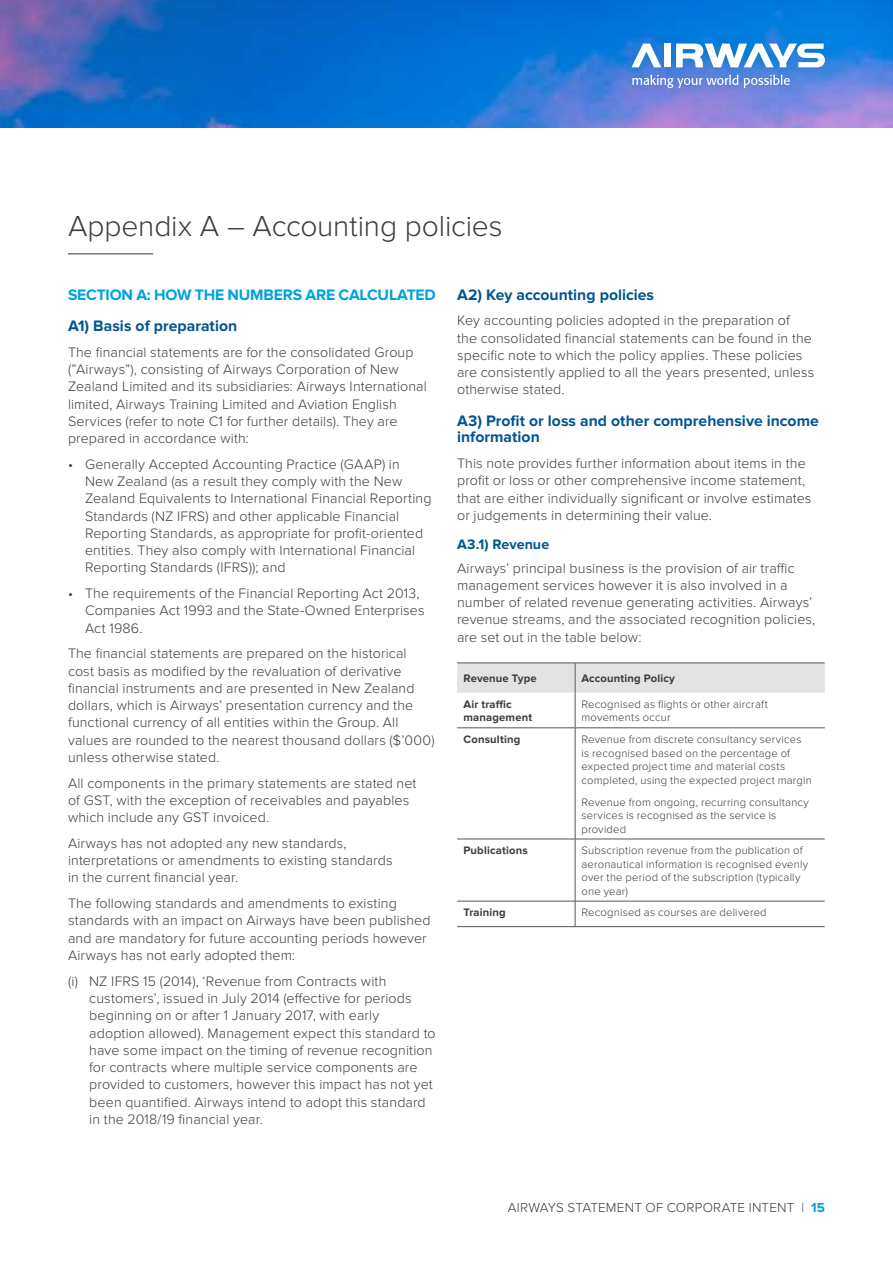
<style>
.page{position:relative;width:893px;height:1263px;background:#fff}
.page>*{position:absolute;margin:0;border:0;box-sizing:border-box;transform-origin:0 0}
.t1{font:300 30px "Proxima Nova";letter-spacing:-.005em;color:#3c3c3b}
.t2{font:700 15.75px/16.5px "Proxima Nova";color:#00568f}
.t3{font:700 15.75px "Proxima Nova";letter-spacing:-.015em;color:#00a2dc}
.t4{font:300 14.25px/17.2px "Proxima Nova";letter-spacing:.005em;color:#3c3c3b}
.t5{font:700 14.25px "Proxima Nova";letter-spacing:.005em;color:#00568f}
.t6{font:300 13.5px "Proxima Nova";letter-spacing:.015em;color:#3c3c3b}
.t7{font:300 11.25px/13.5px "Proxima Nova";letter-spacing:.015em;color:#3c3c3b}
.t8{font:700 11.25px/13.5px "Proxima Nova";letter-spacing:.015em;color:#3c3c3b}
.s1{font-weight:700;color:#00a2dc}
</style>
<div class="page">
<img style="left:0;top:0;width:893px;height:128px">
<div style="left:624px;top:35px;width:210px;height:62px;background:#007398;opacity:.35"></div>
<svg style="left:631px;top:44px;width:30px;height:23px"></svg>
<div style="left:664px;top:44px;width:7px;height:23px;background:#fff"></div>
<svg style="left:676px;top:44px;width:149px;height:23px"></svg>
<svg style="left:632px;top:75px;width:158px;height:13px;background:#829ee1"></svg>
<hr style="left:68px;top:253px;width:85px;height:1px;background:#3c3c3b">
<div style="left:457px;top:664px;width:368px;height:29px;background:#e3e3e3"></div>
<hr style="left:575px;top:693px;width:1px;height:35px;background:#575756">
<hr style="left:575px;top:728px;width:1px;height:111px;background:#575756">
<hr style="left:575px;top:839px;width:1px;height:62px;background:#575756">
<svg style="left:575px;top:902px;width:1px;height:24px"></svg>
<hr style="left:457px;top:663px;width:118px;height:1px;background:#575756">
<hr style="left:575px;top:663px;width:250px;height:1px;background:#575756">
<hr style="left:575px;top:663px;width:1px;height:30px;background:#575756">
<hr style="left:457px;top:727px;width:118px;height:1px;background:#575756">
<hr style="left:575px;top:727px;width:250px;height:1px;background:#575756">
<hr style="left:457px;top:839px;width:118px;height:1px;background:#575756">
<hr style="left:575px;top:839px;width:250px;height:1px;background:#575756">
<hr style="left:457px;top:901px;width:118px;height:1px;background:#575756">
<hr style="left:575px;top:901px;width:250px;height:1px;background:#575756">
<hr style="left:457px;top:926px;width:118px;height:1px;background:#575756">
<hr style="left:575px;top:926px;width:250px;height:1px;background:#575756">
<h1 class="t1" style="left:68px;top:209px;width:436px">Appendix A – Accounting policies</h1>
<p class="t3" style="left:68px;top:285px;width:369px">SECTION A: HOW THE NUMBERS ARE CALCULATED</p>
<p class="t2" style="left:68px;top:318px;width:171px">A1) Basis of preparation</p>
<p class="t4" style="left:68px;top:344px;width:360px">The financial statements are for the consolidated Group (”Airways”), consisting of Airways Corporation of New Zealand Limited and its subsidiaries: Airways International limited, Airways Training Limited and Aviation English Services (refer to note C1 for further details). They are prepared in accordance with:</p>
<p class="t4" style="left:85px;top:456px;width:348px;text-indent:-17px">• Generally Accepted Accounting Practice (GAAP) in New Zealand (as a result they comply with the New Zealand Equivalents to International Financial Reporting Standards (NZ IFRS) and other applicable Financial Reporting Standards, as appropriate for profit-oriented entities. They also comply with International Financial Reporting Standards (IFRS)); and</p>
<p class="t4" style="left:85px;top:585px;width:341px;text-indent:-17px">• The requirements of the Financial Reporting Act 2013,<br>Companies Act 1993 and the State-Owned Enterprises<br>Act 1986.</p>
<p class="t4" style="left:68px;top:645px;width:368px">The financial statements are prepared on the historical cost basis as modified by the revaluation of derivative financial instruments and are presented in New Zealand dollars, which is Airways’ presentation currency and the functional currency of all entities within the Group. All values are rounded to the nearest thousand dollars ($’000) unless otherwise stated.</p>
<p class="t4" style="left:68px;top:774px;width:350px">All components in the primary statements are stated net of GST, with the exception of receivables and payables which include any GST invoiced.</p>
<p class="t4" style="left:68px;top:835px;width:326px">Airways has not adopted any new standards, interpretations or amendments to existing standards in the current financial year.</p>
<p class="t4" style="left:68px;top:895px;width:364px">The following standards and amendments to existing standards with an impact on Airways have been published and are mandatory for future accounting periods however Airways has not early adopted them:</p>
<p class="t4" style="left:89px;top:972px;width:348px;text-indent:-21px">(i) NZ IFRS 15 (2014), ‘Revenue from Contracts with customers’, issued in July 2014 (effective for periods beginning on or after 1 January 2017, with early adoption allowed). Management expect this standard to have some impact on the timing of revenue recognition for contracts where multiple service components are provided to customers, however this impact has not yet been quantified. Airways intend to adopt this standard in the 2018/19 financial year.</p>
<p class="t2" style="left:457px;top:286px;width:198px">A2) Key accounting policies</p>
<p class="t4" style="left:457px;top:312px;width:359px">Key accounting policies adopted in the preparation of<br>the consolidated financial statements can be found in the specific note to which the policy applies. These policies are consistently applied to all the years presented, unless otherwise stated.</p>
<p class="t2" style="left:457px;top:413px;width:363px">A3) Profit or loss and other comprehensive income information</p>
<p class="t4" style="left:457px;top:455px;width:356px">This note provides further information about items in the profit or loss or other comprehensive income statement, that are either individually significant or involve estimates or judgements in determining their value.</p>
<p class="t5" style="left:457px;top:536px;width:94px">A3.1) Revenue</p>
<p class="t4" style="left:457px;top:559px;width:360px">Airways’ principal business is the provision of air traffic management services however it is also involved in a number of related revenue generating activities. Airways’ revenue streams, and the associated recognition policies, are set out in the table below:</p>
<p class="t8" style="left:463px;top:672px;width:75px">Revenue Type</p>
<p class="t8" style="left:581px;top:672px;width:95px">Accounting Policy</p>
<p class="t8" style="left:463px;top:698px;width:70px">Air traffic management</p>
<p class="t7" style="left:581px;top:697px;width:188px">Recognised as flights or other aircraft movements occur</p>
<p class="t8" style="left:463px;top:733px;width:58px">Consulting</p>
<p class="t7" style="left:581px;top:733px;width:232px">Revenue from discrete consultancy services is recognised based on the percentage of expected project time and material costs completed, using the expected project margin</p>
<p class="t7" style="left:581px;top:795px;width:229px">Revenue from ongoing, recurring consultancy services is recognised as the service is provided</p>
<p class="t8" style="left:463px;top:844px;width:66px">Publications</p>
<p class="t7" style="left:581px;top:844px;width:228px">Subscription revenue from the publication of aeronautical information is recognised evenly over the period of the subscription (typically one year)</p>
<p class="t8" style="left:463px;top:906px;width:44px">Training</p>
<p class="t7" style="left:581px;top:906px;width:187px">Recognised as courses are delivered</p>
<p class="t6" style="left:508px;top:1200px;width:319px">AIRWAYS STATEMENT OF CORPORATE INTENT | <span class="s1">15</span></p>
</div>
